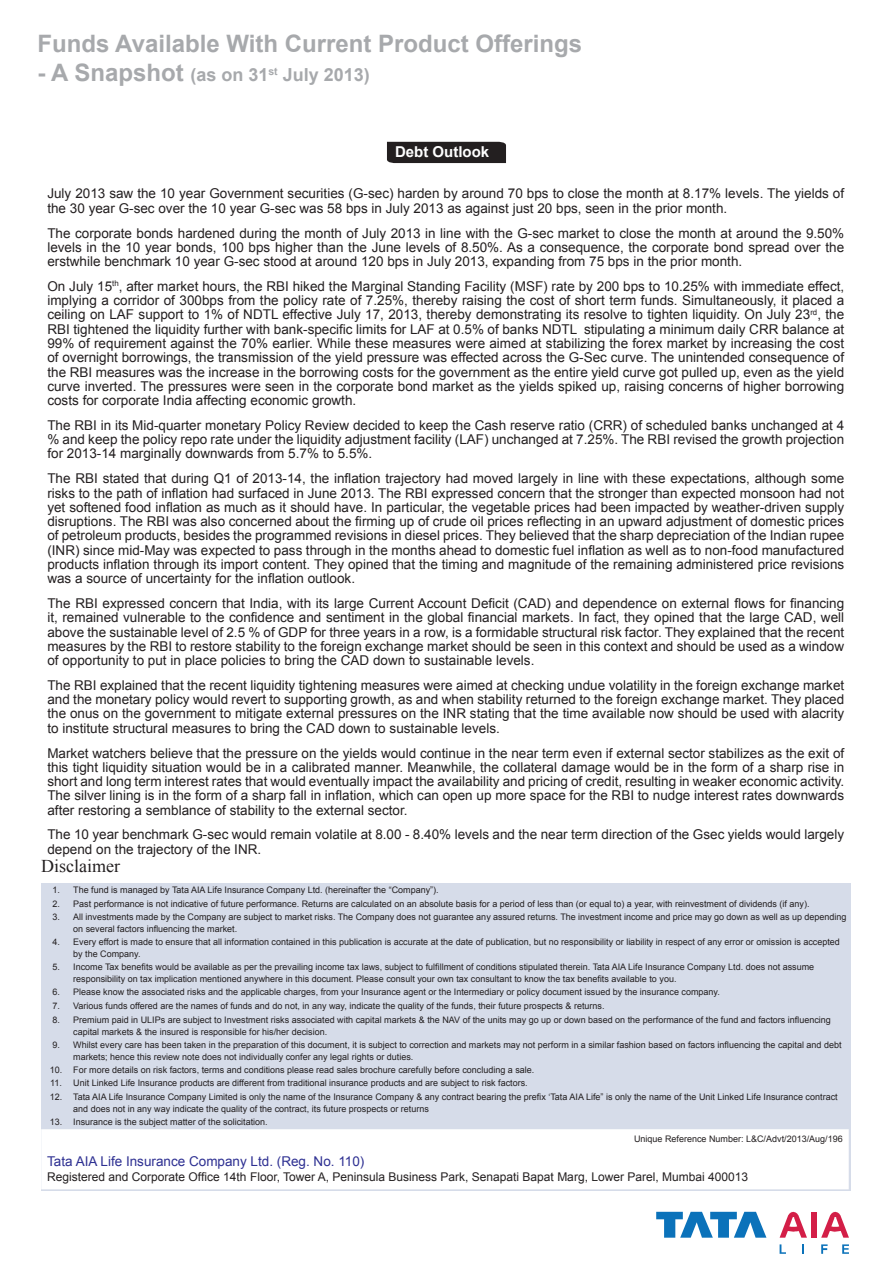
<style>
.page{position:relative;width:893px;height:1263px;background:#fff}
.page>*{position:absolute;margin:0;border:0;box-sizing:border-box;transform-origin:0 0}
.t1{font:700 24px "Arial";color:#a7a9ac}
.t2{font:700 18px "Arial";color:#a7a9ac}
.t3{font:18px "Times New Roman";color:#231f20}
.t4{font:700 15px "Arial";color:#fff}
.t5{font:13.5px/14.2px "Arial";color:#231f20;text-align:justify}
.t6{font:13.5px "Arial";color:#2e3092}
.t7{font:12px "Arial";color:#231f20}
.t8{font:9px/12px "Arial";color:#231f20}
.s1{font-size:24px}
</style>
<div class="page">
<div style="left:387px;top:142px;width:119px;height:21px;background:#231f20"></div>
<div style="left:41px;top:883px;width:809px;height:308px;background:#d6dce9"></div>
<div style="left:41px;top:1129px;width:808px;height:60px;background:#fff"></div>
<svg style="left:780px;top:1212px;width:27px;height:26px"></svg>
<svg style="left:821px;top:1212px;width:28px;height:26px"></svg>
<div style="left:811px;top:1212px;width:6px;height:26px;background:#d31e47"></div>
<svg style="left:780px;top:1244px;width:6px;height:10px"></svg>
<svg style="left:802px;top:1244px;width:2px;height:10px"></svg>
<svg style="left:821px;top:1244px;width:7px;height:10px"></svg>
<svg style="left:842px;top:1244px;width:7px;height:10px"></svg>
<svg style="left:656px;top:1212px;width:110px;height:26px"></svg>
<h1 class="t1" style="left:38px;top:28px;width:546px">Funds Available With Current Product Offerings</h1>
<h2 class="t2" style="left:38px;top:63px;width:334px"><span class="s1">- A Snapshot</span> (as on 31<sup>st</sup> July 2013)</h2>
<p class="t4" style="left:395px;top:142px;width:96px">Debt Outlook</p>
<p class="t5" style="left:47px;top:187px;width:798px">July 2013 saw the 10 year Government securities (G-sec) harden by around 70 bps to close the month at 8.17% levels. The yields of the 30 year G-sec over the 10 year G-sec was 58 bps in July 2013 as against just 20 bps, seen in the prior month.</p>
<p class="t5" style="left:47px;top:226px;width:798px">The corporate bonds hardened during the month of July 2013 in line with the G-sec market to close the month at around the 9.50% levels in the 10 year bonds, 100 bps higher than the June levels of 8.50%. As a consequence, the corporate bond spread over the erstwhile benchmark 10 year G-sec stood at around 120 bps in July 2013, expanding from 75 bps in the prior month.</p>
<p class="t5" style="left:47px;top:279px;width:798px">On July 15<sup>th</sup>, after market hours, the RBI hiked the Marginal Standing Facility (MSF) rate by 200 bps to 10.25% with immediate effect, implying a corridor of 300bps from the policy rate of 7.25%, thereby raising the cost of short term funds. Simultaneously, it placed a ceiling on LAF support to 1% of NDTL effective July 17, 2013, thereby demonstrating its resolve to tighten liquidity. On July 23<sup>rd</sup>, the RBI tightened the liquidity further with bank-specific limits for LAF at 0.5% of banks NDTL stipulating a minimum daily CRR balance at 99% of requirement against the 70% earlier. While these measures were aimed at stabilizing the forex market by increasing the cost of overnight borrowings, the transmission of the yield pressure was effected across the G-Sec curve. The unintended consequence of the RBI measures was the increase in the borrowing costs for the government as the entire yield curve got pulled up, even as the yield curve inverted. The pressures were seen in the corporate bond market as the yields spiked up, raising concerns of higher borrowing costs for corporate India affecting economic growth.</p>
<p class="t5" style="left:47px;top:418px;width:798px">The RBI in its Mid-quarter monetary Policy Review decided to keep the Cash reserve ratio (CRR) of scheduled banks unchanged at 4 % and keep the policy repo rate under the liquidity adjustment facility (LAF) unchanged at 7.25%. The RBI revised the growth projection for 2013-14 marginally downwards from 5.7% to 5.5%.</p>
<p class="t5" style="left:47px;top:472px;width:798px">The RBI stated that during Q1 of 2013-14, the inflation trajectory had moved largely in line with these expectations, although some risks to the path of inflation had surfaced in June 2013. The RBI expressed concern that the stronger than expected monsoon had not yet softened food inflation as much as it should have. In particular, the vegetable prices had been impacted by weather-driven supply disruptions. The RBI was also concerned about the firming up of crude oil prices reflecting in an upward adjustment of domestic prices of petroleum products, besides the programmed revisions in diesel prices. They believed that the sharp depreciation of the Indian rupee (INR) since mid-May was expected to pass through in the months ahead to domestic fuel inflation as well as to non-food manufactured products inflation through its import content. They opined that the timing and magnitude of the remaining administered price revisions was a source of uncertainty for the inflation outlook.</p>
<p class="t5" style="left:47px;top:596px;width:798px">The RBI expressed concern that India, with its large Current Account Deficit (CAD) and dependence on external flows for financing it, remained vulnerable to the confidence and sentiment in the global financial markets. In fact, they opined that the large CAD, well above the sustainable level of 2.5 % of GDP for three years in a row, is a formidable structural risk factor. They explained that the recent measures by the RBI to restore stability to the foreign exchange market should be seen in this context and should be used as a window of opportunity to put in place policies to bring the CAD down to sustainable levels.</p>
<p class="t5" style="left:47px;top:678px;width:798px">The RBI explained that the recent liquidity tightening measures were aimed at checking undue volatility in the foreign exchange market and the monetary policy would revert to supporting growth, as and when stability returned to the foreign exchange market. They placed the onus on the government to mitigate external pressures on the INR stating that the time available now should be used with alacrity to institute structural measures to bring the CAD down to sustainable levels.</p>
<p class="t5" style="left:47px;top:746px;width:798px">Market watchers believe that the pressure on the yields would continue in the near term even if external sector stabilizes as the exit of this tight liquidity situation would be in a calibrated manner. Meanwhile, the collateral damage would be in the form of a sharp rise in short and long term interest rates that would eventually impact the availability and pricing of credit, resulting in weaker economic activity.<br>The silver lining is in the form of a sharp fall in inflation, which can open up more space for the RBI to nudge interest rates downwards after restoring a semblance of stability to the external sector.</p>
<p class="t5" style="left:47px;top:828px;width:798px">The 10 year benchmark G-sec would remain volatile at 8.00 - 8.40% levels and the near term direction of the Gsec yields would largely depend on the trajectory of the INR.</p>
<h2 class="t3" style="left:41px;top:854px;width:80px">Disclaimer</h2>
<p class="t8" style="left:52px;top:884px;width:388px">1. The fund is managed by Tata AIA Life Insurance Company Ltd. (hereinafter the “Company”).</p>
<p class="t8" style="left:52px;top:897px;width:759px">2. Past performance is not indicative of future performance. Returns are calculated on an absolute basis for a period of less than (or equal to) a year, with reinvestment of dividends (if any).</p>
<p class="t8" style="left:73px;top:911px;width:775px;text-indent:-21px">3. All investments made by the Company are subject to market risks. The Company does not guarantee any assured returns. The investment income and price may go down as well as up depending on several factors influencing the market.</p>
<p class="t8" style="left:73px;top:936px;width:768px;text-indent:-21px">4. Every effort is made to ensure that all information contained in this publication is accurate at the date of publication, but no responsibility or liability in respect of any error or omission is accepted by the Company.</p>
<p class="t8" style="left:73px;top:961px;width:743px;text-indent:-21px">5. Income Tax benefits would be available as per the prevailing income tax laws, subject to fulfillment of conditions stipulated therein. Tata AIA Life Insurance Company Ltd. does not assume responsibility on tax implication mentioned anywhere in this document. Please consult your own tax consultant to know the tax benefits available to you.</p>
<p class="t8" style="left:52px;top:986px;width:669px">6. Please know the associated risks and the applicable charges, from your Insurance agent or the Intermediary or policy document issued by the insurance company.</p>
<p class="t8" style="left:52px;top:1000px;width:554px">7. Various funds offered are the names of funds and do not, in any way, indicate the quality of the funds, their future prospects &amp; returns.</p>
<p class="t8" style="left:73px;top:1013px;width:759px;text-indent:-21px">8. Premium paid in ULIPs are subject to Investment risks associated with capital markets &amp; the NAV of the units may go up or down based on the performance of the fund and factors influencing capital markets &amp; the insured is responsible for his/her decision.</p>
<p class="t8" style="left:73px;top:1039px;width:770px;text-indent:-21px">9. Whilst every care has been taken in the preparation of this document, it is subject to correction and markets may not perform in a similar fashion based on factors influencing the capital and debt markets; hence this review note does not individually confer any legal rights or duties.</p>
<p class="t8" style="left:50px;top:1064px;width:486px">10. For more details on risk factors, terms and conditions please read sales brochure carefully before concluding a sale.</p>
<p class="t8" style="left:50px;top:1077px;width:479px">11. Unit Linked Life Insurance products are different from traditional insurance products and are subject to risk factors.</p>
<p class="t8" style="left:73px;top:1091px;width:766px;text-indent:-23px">12. Tata AIA Life Insurance Company Limited is only the name of the Insurance Company &amp; any contract bearing the prefix ‘Tata AIA Life” is only the name of the Unit Linked Life Insurance contract and does not in any way indicate the quality of the contract, its future prospects or returns</p>
<p class="t8" style="left:50px;top:1116px;width:219px">13. Insurance is the subject matter of the solicitation.</p>
<p class="t8" style="left:634px;top:1133px;width:210px">Unique Reference Number: L&amp;C/Advt/2013/Aug/196</p>
<p class="t6" style="left:47px;top:1153px;width:319px">Tata AIA Life Insurance Company Ltd. (Reg. No. 110)</p>
<p class="t7" style="left:47px;top:1169px;width:702px">Registered and Corporate Office 14th Floor, Tower A, Peninsula Business Park, Senapati Bapat Marg, Lower Parel, Mumbai 400013</p>
</div>
